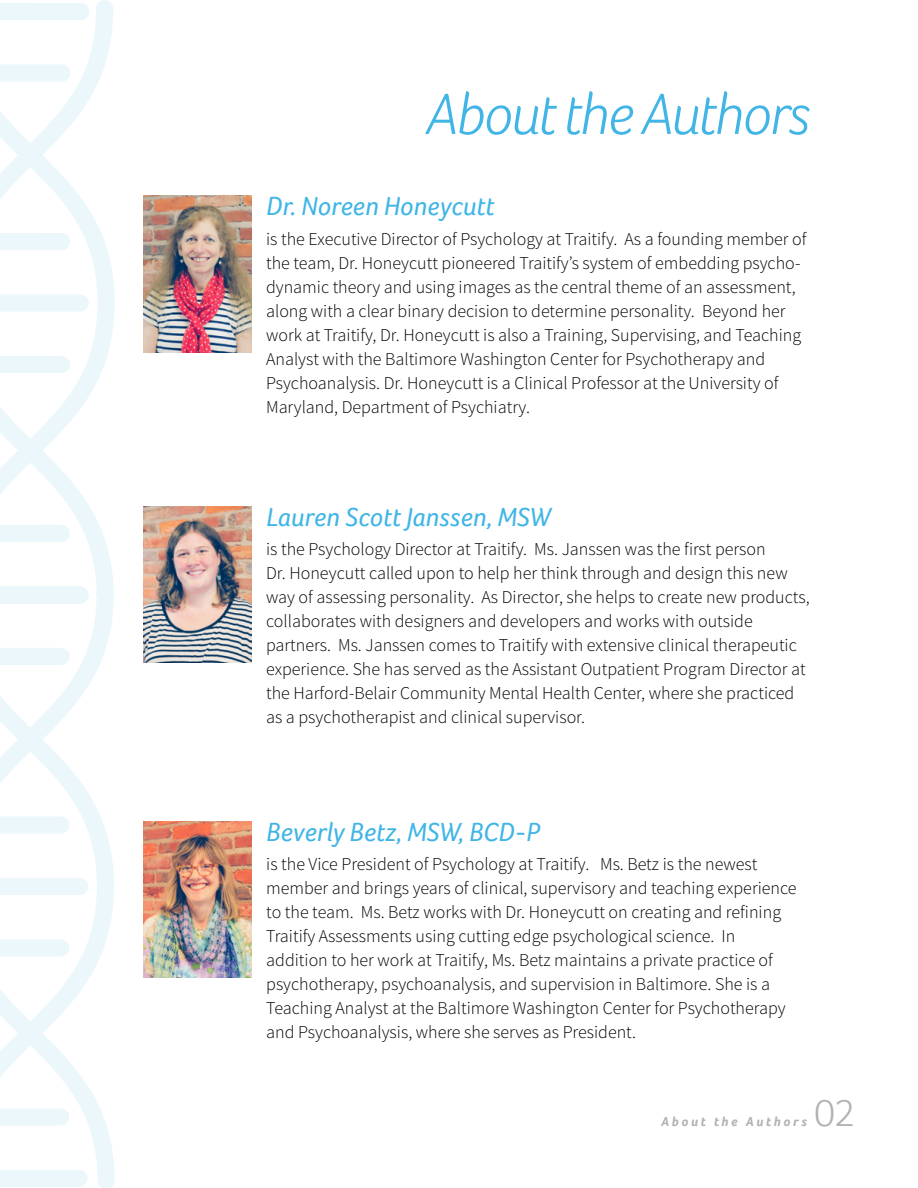
<style>
.page{position:relative;width:918px;height:1188px;background:#fff}
.page>*{position:absolute;margin:0;border:0;box-sizing:border-box;transform-origin:0 0}
.t1{font:italic 300 60px "Foco";letter-spacing:-.025em;color:#40b5e6}
.t2{font:300 39px "Foco";color:#b3b2b1}
.t3{font:italic 27px "Foco";color:#40b5e6}
.t4{font:300 18px/24px "Source Sans Pro";color:#000}
.t5{font:italic 700 13.5px "Foco";letter-spacing:.2em;color:#b3b2b1}
</style>
<div class="page">
<img style="left:143px;top:821px;width:108px;height:157px">
<img style="left:143px;top:506px;width:108px;height:157px">
<img style="left:143px;top:196px;width:108px;height:156px">
<svg style="left:0;top:0;width:115px;height:1188px"></svg>
<h1 class="t1" style="left:426px;top:79px;width:386px">About the Authors</h1>
<h3 class="t3" style="left:266px;top:191px;width:230px">Dr. Noreen Honeycutt</h3>
<p class="t4" style="left:266px;top:227px;width:542px">is the Executive Director of Psychology at Traitify. As a founding member of the team, Dr. Honeycutt pioneered Traitify’s system of embedding psycho&shy;dynamic theory and using images as the central theme of an assessment, along with a clear binary decision to determine personality. Beyond her work at Traitify, Dr. Honeycutt is also a Training, Supervising, and Teaching Analyst with the Baltimore Washington Center for Psychotherapy and Psychoanalysis. Dr. Honeycutt is a Clinical Professor at the University of Maryland, Department of Psychiatry.</p>
<h3 class="t3" style="left:266px;top:501px;width:286px">Lauren Scott Janssen, MSW</h3>
<p class="t4" style="left:266px;top:537px;width:545px">is the Psychology Director at Traitify. Ms. Janssen was the first person<br>Dr. Honeycutt called upon to help her think through and design this new way of assessing personality. As Director, she helps to create new products, collaborates with designers and developers and works with outside partners. Ms. Janssen comes to Traitify with extensive clinical therapeutic experience. She has served as the Assistant Outpatient Program Director at the Harford-Belair Community Mental Health Center, where she practiced as a psychotherapist and clinical supervisor.</p>
<h3 class="t3" style="left:266px;top:816px;width:275px">Beverly Betz, MSW, BCD-P</h3>
<p class="t4" style="left:266px;top:852px;width:532px">is the Vice President of Psychology at Traitify. Ms. Betz is the newest member and brings years of clinical, supervisory and teaching experience to the team. Ms. Betz works with Dr. Honeycutt on creating and refining Traitify Assessments using cutting edge psychological science. In addition to her work at Traitify, Ms. Betz maintains a private practice of psychotherapy, psychoanalysis, and supervision in Baltimore. She is a Teaching Analyst at the Baltimore Washington Center for Psychotherapy and Psychoanalysis, where she serves as President.</p>
<p class="t5" style="left:661px;top:1113px;width:147px">About the Authors</p>
<h2 class="t2" style="left:814px;top:1090px;width:43px">02</h2>
</div>
